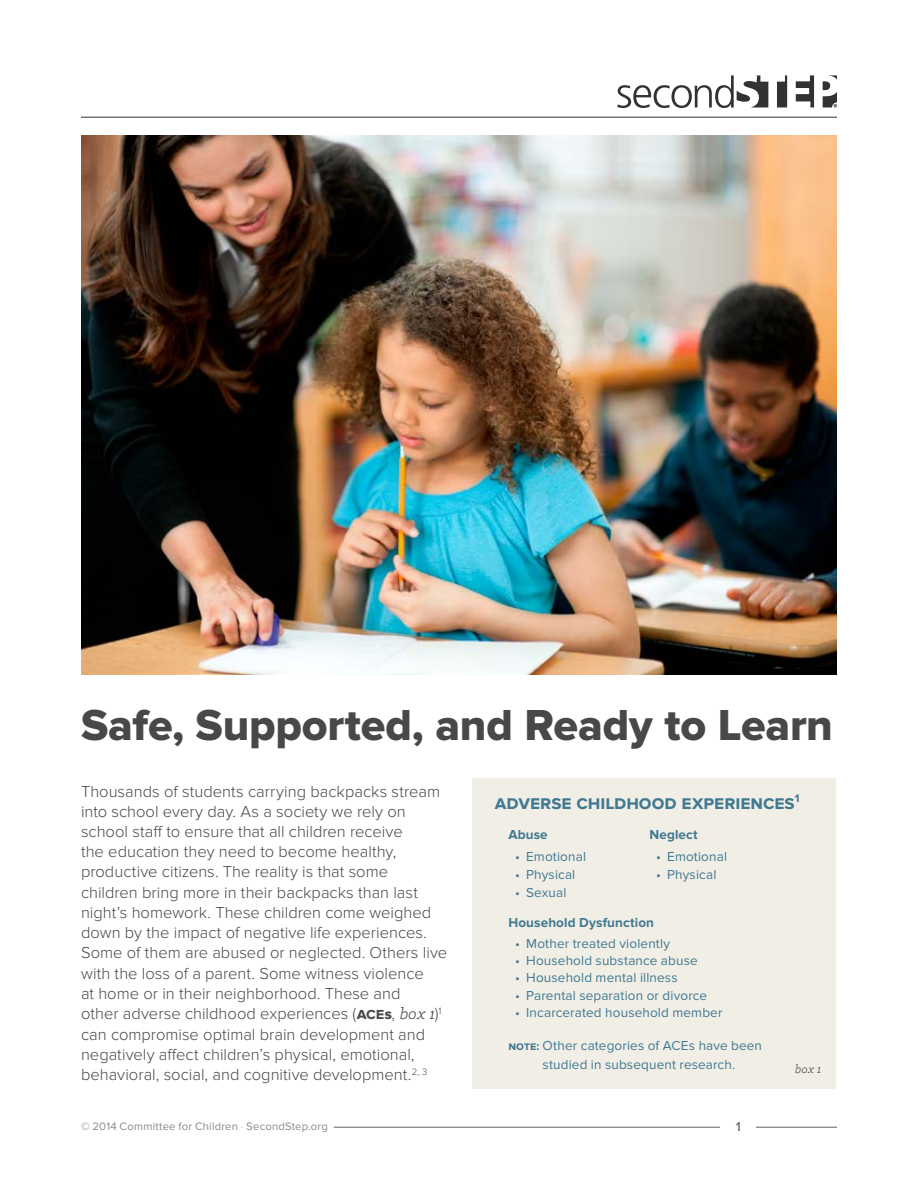
<style>
.page{position:relative;width:918px;height:1188px;background:#fff}
.page>*{position:absolute;margin:0;border:0;box-sizing:border-box;transform-origin:0 0}
.t1{font:45px "Proxima Nova Extrabld";letter-spacing:-.005em;color:#48484a}
.t2{font:700 19.5px "Proxima Nova";letter-spacing:-.005em;color:#407992}
.t3{font:300 16.5px/20.2px "Proxima Nova";color:#48484a}
.t4{font:13.5px/18.8px "Proxima Nova";letter-spacing:.01em;color:#407992;text-align:center}
.t5{font:700 13.5px "Proxima Nova";letter-spacing:.015em;color:#407992}
.t6{font:600 13.5px "Proxima Nova";color:#6d6e71}
.t7{font:italic 200 12px "Capita";color:#414042}
.t8{font:11.25px "Proxima Nova";letter-spacing:.02em;color:#888a8c}
.s1{font-weight:700}
.s2{font-family:"Proxima Nova Extrabld";font-weight:400;font-size:13.5px}
.s3{font-family:"Capita";font-weight:200;font-style:italic;color:#414042}
.s4{font-weight:700;font-size:12px}
.s5{font-weight:300}
</style>
<div class="page">
<hr style="left:81px;top:117px;width:756px;height:1px;background:#323232">
<svg style="left:617px;top:75px;width:220px;height:33px"></svg>
<hr style="left:334px;top:1127px;width:503px;height:1px;background:#616264">
<div style="left:721px;top:1095px;width:35px;height:62px;background:#fff"></div>
<img style="left:81px;top:135px;width:756px;height:539px">
<div style="left:472px;top:778px;width:364px;height:311px;background:#f1eee5"></div>
<h1 class="t1" style="left:81px;top:699px;width:753px">Safe, Supported, and Ready to Learn</h1>
<p class="t3" style="left:81px;top:781px;width:368px">Thousands of students carrying backpacks stream into school every day. As a society we rely on school staff to ensure that all children receive<br>the education they need to become healthy, productive citizens. The reality is that some children bring more in their backpacks than last night’s homework. These children come weighed down by the impact of negative life experiences.<br>Some of them are abused or neglected. Others live with the loss of a parent. Some witness violence<br>at home or in their neighborhood. These and<br>other adverse childhood experiences (<span class="s1">ACE</span><span class="s2">s</span>, <span class="s3">box 1</span>)<sup>1 </sup>can compromise optimal brain development and negatively affect children’s physical, emotional, behavioral, social, and cognitive development.<sup>2,</sup> <sup>3</sup></p>
<p class="t2" style="left:495px;top:791px;width:306px">Adverse Childhood Experiences<sup>1</sup></p>
<p class="t5" style="left:508px;top:827px;width:41px">Abuse</p>
<p class="t4" style="left:515px;top:847px;width:72px">• Emotional</p>
<p class="t4" style="left:515px;top:865px;width:62px">• Physical</p>
<p class="t4" style="left:515px;top:883px;width:53px">• Sexual</p>
<p class="t5" style="left:649px;top:827px;width:50px">Neglect</p>
<p class="t4" style="left:656px;top:847px;width:72px">• Emotional</p>
<p class="t4" style="left:656px;top:865px;width:62px">• Physical</p>
<p class="t5" style="left:508px;top:915px;width:147px">Household Dysfunction</p>
<p class="t4" style="left:515px;top:934px;width:157px">• Mother treated violently</p>
<p class="t4" style="left:515px;top:952px;width:184px">• Household substance abuse</p>
<p class="t4" style="left:515px;top:969px;width:164px">• Household mental illness</p>
<p class="t4" style="left:515px;top:986px;width:194px">• Parental separation or divorce</p>
<p class="t4" style="left:515px;top:1003px;width:209px">• Incarcerated household member</p>
<p class="t4" style="left:508px;top:1036px;width:255px"><span class="s4">Note:</span> Other categories of ACEs have been studied in subsequent research.</p>
<p class="t7" style="left:795px;top:1061px;width:28px">box 1</p>
<p class="t8" style="left:81px;top:1120px;width:248px">© 2014 Committee for Children <span class="s5">∙</span> SecondStep.org</p>
<p class="t6" style="left:736px;top:1119px;width:7px">1</p>
</div>
